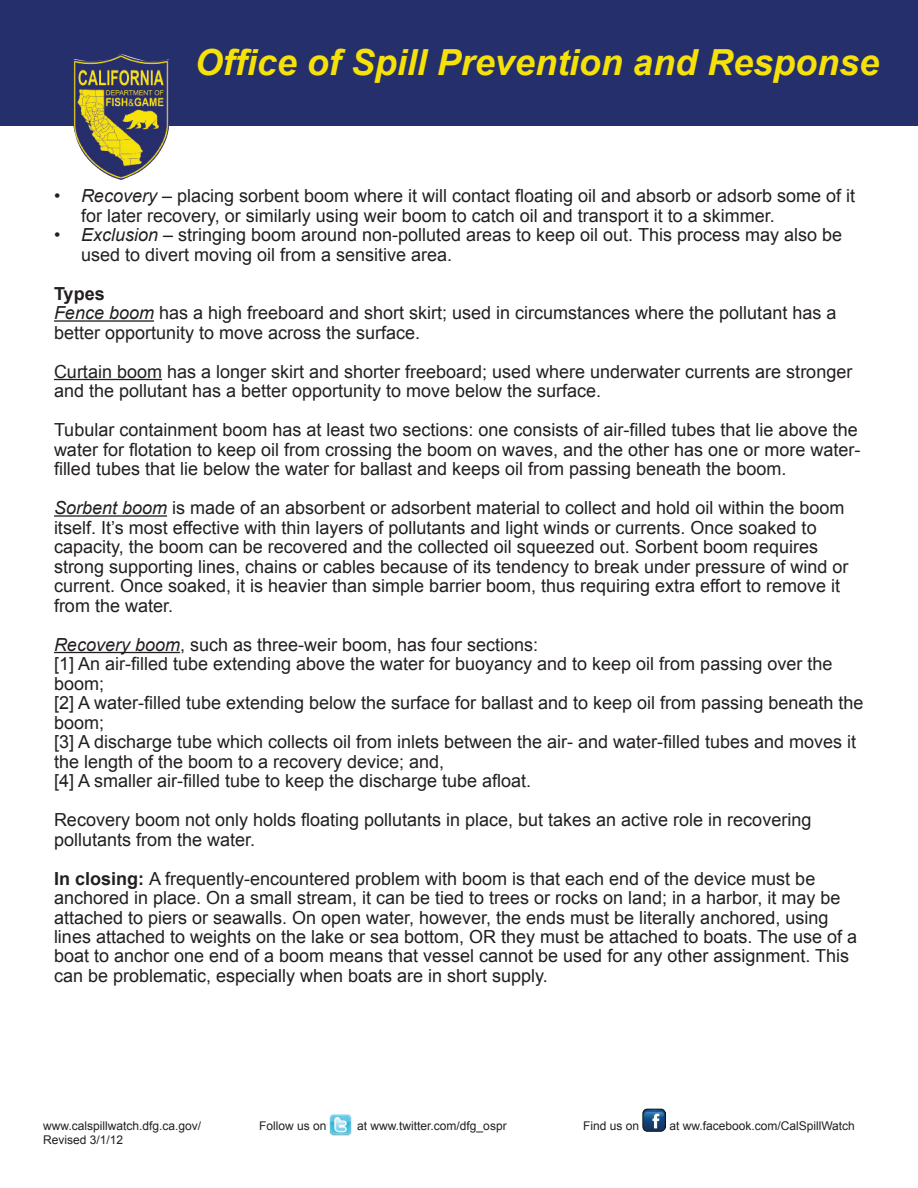
<style>
.page{position:relative;width:918px;height:1188px;background:#fff}
.page>*{position:absolute;margin:0;border:0;box-sizing:border-box;transform-origin:0 0}
.t1{font:italic 700 36px "Arial";color:#f6e208}
.t2{font:18px/19.5px "Arial";color:#231f20}
.t3{font:12px "Arial";color:#231f20}
.s1{font-style:italic}
.s2{font-weight:700}
</style>
<div class="page">
<div style="left:0;top:0;width:918px;height:126px;background:#252f6c"></div>
<img style="left:74px;top:54px;width:95px;height:126px">
<img style="left:330px;top:1115px;width:21px;height:21px">
<img style="left:643px;top:1108px;width:23px;height:24px">
<hr style="left:54px;top:320px;width:100px;height:2px;background:#231f20">
<hr style="left:54px;top:379px;width:108px;height:1px;background:#231f20">
<hr style="left:54px;top:515px;width:113px;height:2px;background:#231f20">
<hr style="left:54px;top:652px;width:126px;height:1px;background:#231f20">
<h1 class="t1" style="left:195px;top:39px;width:686px">Office of Spill Prevention and Response</h1>
<p class="t2" style="left:81px;top:186px;width:776px;text-indent:-27px"><span class="s1">• Recovery</span> – placing sorbent boom where it will contact floating oil and absorb or adsorb some of it for later recovery, or similarly using weir boom to catch oil and transport it to a skimmer.</p>
<p class="t2" style="left:81px;top:225px;width:763px;text-indent:-27px"><span class="s1">• Exclusion</span> – stringing boom around non-polluted areas to keep oil out. This process may also be used to divert moving oil from a sensitive area.</p>
<p class="t2" style="left:54px;top:284px;width:784px"><span class="s2">Types<br></span><span class="s1">Fence boom</span> has a high freeboard and short skirt; used in circumstances where the pollutant has a better opportunity to move across the surface.</p>
<p class="t2" style="left:54px;top:362px;width:800px">Curtain boom has a longer skirt and shorter freeboard; used where underwater currents are stronger and the pollutant has a better opportunity to move below the surface.</p>
<p class="t2" style="left:54px;top:420px;width:808px">Tubular containment boom has at least two sections: one consists of air-filled tubes that lie above the water for flotation to keep oil from crossing the boom on waves, and the other has one or more water&shy;filled tubes that lie below the water for ballast and keeps oil from passing beneath the boom.</p>
<p class="t2" style="left:54px;top:498px;width:796px"><span class="s1">Sorbent boom</span> is made of an absorbent or adsorbent material to collect and hold oil within the boom itself. It’s most effective with thin layers of pollutants and light winds or currents. Once soaked to capacity, the boom can be recovered and the collected oil squeezed out. Sorbent boom requires strong supporting lines, chains or cables because of its tendency to break under pressure of wind or current. Once soaked, it is heavier than simple barrier boom, thus requiring extra effort to remove it from the water.</p>
<p class="t2" style="left:54px;top:635px;width:811px"><span class="s1">Recovery boom</span>, such as three-weir boom, has four sections:<br>[1] An air-filled tube extending above the water for buoyancy and to keep oil from passing over the boom;<br>[2] A water-filled tube extending below the surface for ballast and to keep oil from passing beneath the boom;<br>[3] A discharge tube which collects oil from inlets between the air- and water-filled tubes and moves it the length of the boom to a recovery device; and,<br>[4] A smaller air-filled tube to keep the discharge tube afloat.</p>
<p class="t2" style="left:54px;top:810px;width:759px">Recovery boom not only holds floating pollutants in place, but takes an active role in recovering pollutants from the water.</p>
<p class="t2" style="left:54px;top:869px;width:805px"><span class="s2">In closing:</span> A frequently-encountered problem with boom is that each end of the device must be anchored in place. On a small stream, it can be tied to trees or rocks on land; in a harbor, it may be attached to piers or seawalls. On open water, however, the ends must be literally anchored, using lines attached to weights on the lake or sea bottom, OR they must be attached to boats. The use of a boat to anchor one end of a boom means that vessel cannot be used for any other assignment. This can be problematic, especially when boats are in short supply.</p>
<p class="t3" style="left:43px;top:1118px;width:160px">www.calspillwatch.dfg.ca.gov/</p>
<p class="t3" style="left:259px;top:1118px;width:69px">Follow us on</p>
<p class="t3" style="left:357px;top:1118px;width:151px">at www.twitter.com/dfg_ospr</p>
<p class="t3" style="left:583px;top:1118px;width:58px">Find us on</p>
<p class="t3" style="left:669px;top:1118px;width:187px">at ww.facebook.com/CalSpillWatch</p>
<p class="t3" style="left:43px;top:1132px;width:82px">Revised 3/1/12</p>
</div>
